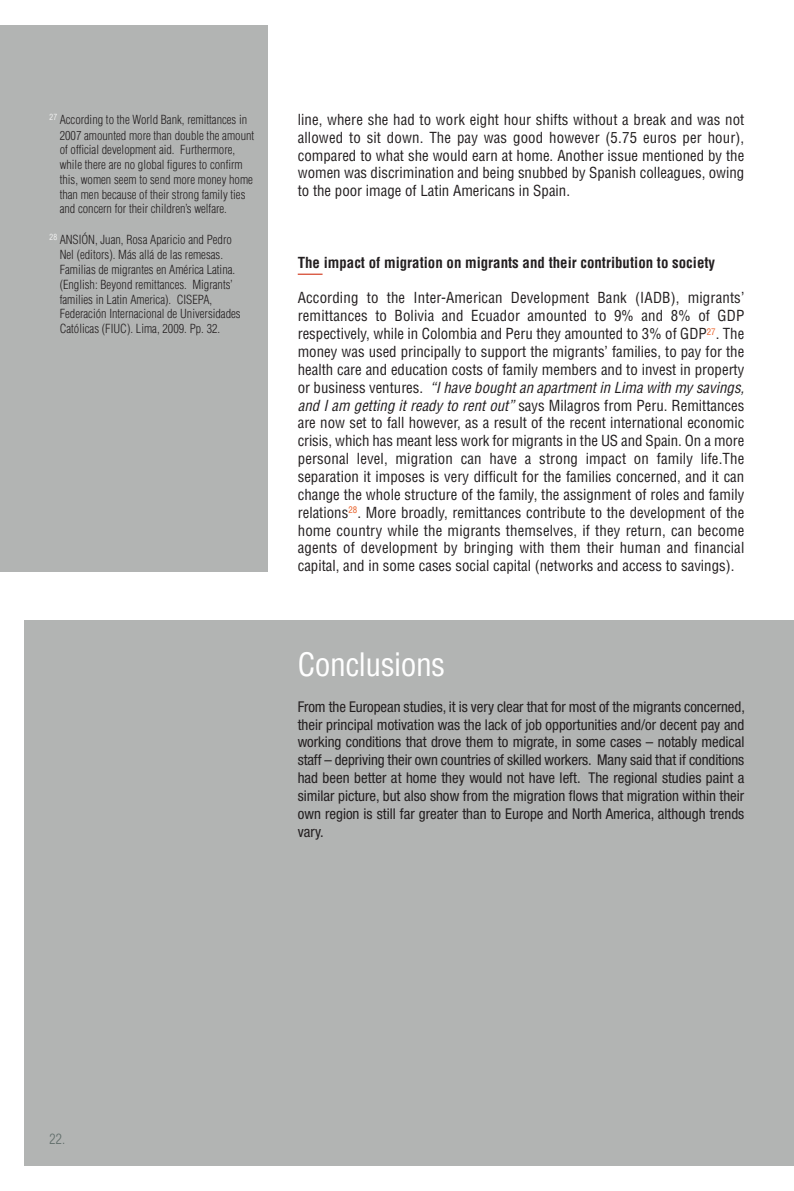
<style>
.page{position:relative;width:794px;height:1191px;background:#fff}
.page>*{position:absolute;margin:0;border:0;box-sizing:border-box;transform-origin:0 0}
.t1{font:condensed 31.5px "Helvetica LT Std";letter-spacing:-.015em;color:#fff}
.t2{font:condensed 14.88px/17.8px "Helvetica LT Std";color:#231f20;text-align:justify}
.t3{font:condensed 14.88px/17.8px "Helvetica Neue";color:#231f20;text-align:justify}
.t4{font:700 condensed 14.88px "Helvetica LT Std";color:#231f20}
.t5{font:300 condensed 14px "Helvetica LT Std";color:#5f6c69}
.t6{font:300 condensed 12.25px/14.9px "Helvetica LT Std";color:#231f20}
.s1{font-style:italic}
</style>
<div class="page">
<div style="left:25px;top:620px;width:769px;height:546px;background:#b2b4b3"></div>
<svg style="left:298px;top:274px;width:24px;height:1px"></svg>
<div style="left:0;top:25px;width:268px;height:546px;background:#b2b4b3"></div>
<p class="t6" style="left:60px;top:113px;width:196px;text-indent:-10px"><sup>27</sup> According to the World Bank, remittances in 2007 amounted more than double the amount of official development aid. Furthermore, while there are no global figures to confirm this, women seem to send more money home than men because of their strong family ties and concern for their children’s welfare.</p>
<p class="t6" style="left:60px;top:233px;width:182px;text-indent:-10px"><sup>28</sup> ANSIÓN, Juan, Rosa Aparicio and Pedro Nel (editors). Más allá de las remesas.<br>Familias de migrantes en América Latina. (English: Beyond remittances. Migrants’ families in Latin America). CISEPA, Federación Internacional de Universidades Católicas (FIUC). Lima, 2009. Pp. 32.</p>
<p class="t2" style="left:298px;top:112px;width:448px">line, where she had to work eight hour shifts without a break and was not allowed to sit down. The pay was good however (5.75 euros per hour), compared to what she would earn at home. Another issue mentioned by the women was discrimination and being snubbed by Spanish colleagues, owing to the poor image of Latin Americans in Spain.</p>
<p class="t4" style="left:298px;top:256px;width:419px">The impact of migration on migrants and their contribution to society</p>
<p class="t2" style="left:298px;top:290px;width:448px">According to the Inter-American Development Bank (IADB), migrants’ remittances to Bolivia and Ecuador amounted to 9% and 8% of GDP respectively, while in Colombia and Peru they amounted to 3% of GDP<sup>27</sup>. The money was used principally to support the migrants’ families, to pay for the health care and education costs of family members and to invest in property or business ventures. <span class="s1">“I have bought an apartment in Lima with my savings, and I am getting it ready to rent out”</span> says Milagros from Peru. Remittances are now set to fall however, as a result of the recent international economic crisis, which has meant less work for migrants in the US and Spain. On a more personal level, migration can have a strong impact on family life.The separation it imposes is very difficult for the families concerned, and it can change the whole structure of the family, the assignment of roles and family relations<sup>28</sup>. More broadly, remittances contribute to the development of the home country while the migrants themselves, if they return, can become agents of development by bringing with them their human and financial capital, and in some cases social capital (networks and access to savings).</p>
<h1 class="t1" style="left:298px;top:652px;width:149px">Conclusions</h1>
<p class="t3" style="left:298px;top:698px;width:449px">From the European studies, it is very clear that for most of the migrants concerned, their principal motivation was the lack of job opportunities and/or decent pay and working conditions that drove them to migrate, in some cases – notably medical staff – depriving their own countries of skilled workers. Many said that if conditions had been better at home they would not have left. The regional studies paint a similar picture, but also show from the migration flows that migration within their own region is still far greater than to Europe and North America, although trends vary.</p>
<p class="t5" style="left:50px;top:1134px;width:17px">22.</p>
</div>
